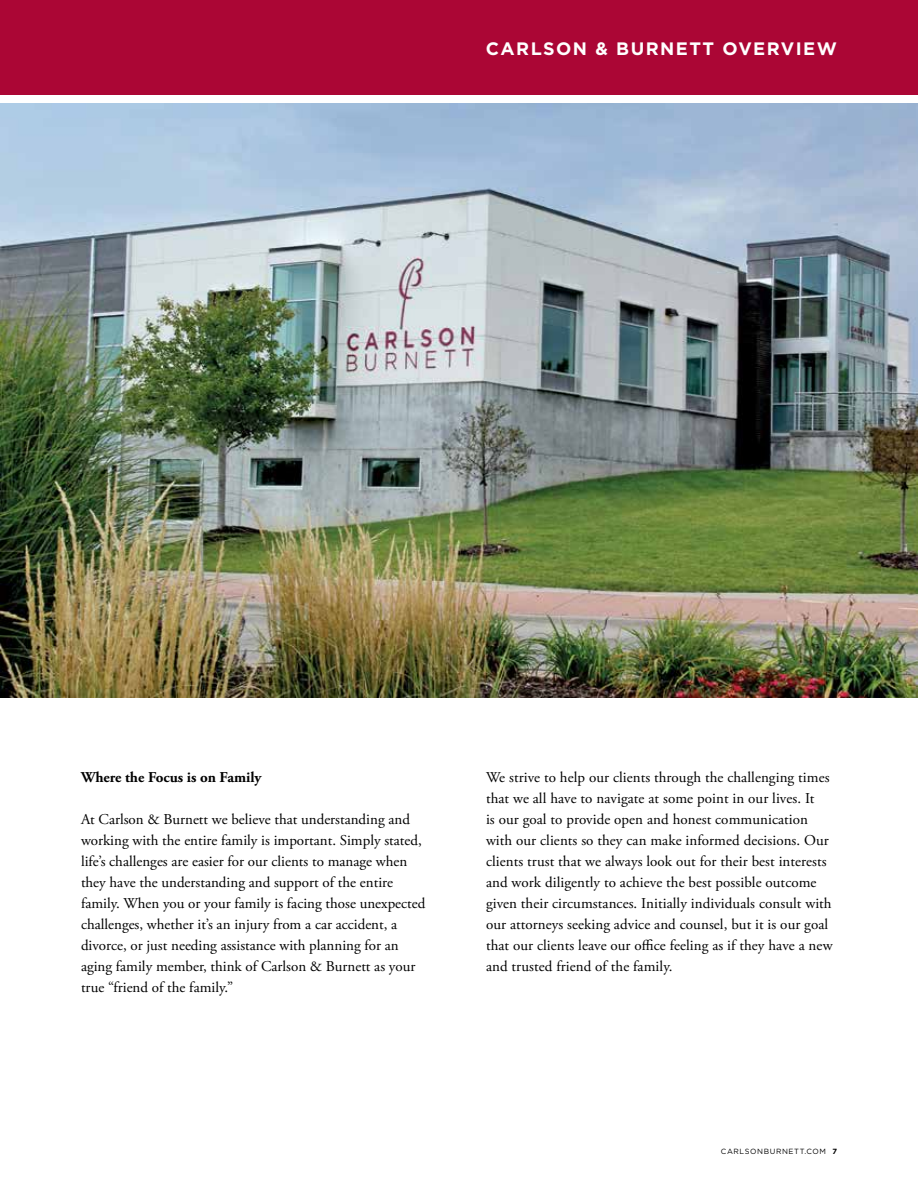
<style>
.page{position:relative;width:918px;height:1188px;background:#fff}
.page>*{position:absolute;margin:0;border:0;box-sizing:border-box;transform-origin:0 0}
.t1{font:700 18px "Gotham";letter-spacing:.08em;color:#fff}
.t2{font:15px/21px "Adobe Garamond Pro";letter-spacing:.005em;color:#000}
.t3{font:700 15px "Adobe Garamond Pro";color:#000}
.t4{font:7.5px "Gotham";letter-spacing:.08em;color:#000}
.s1{font-weight:700}
</style>
<div class="page">
<div style="left:0;top:0;width:918px;height:94px;background:#ab0635"></div>
<img style="left:0;top:104px;width:918px;height:594px">
<p class="t1" style="left:486px;top:39px;width:353px">CARLSON &amp; BURNETT OVERVIEW</p>
<p class="t3" style="left:81px;top:769px;width:182px">Where the Focus is on Family</p>
<p class="t2" style="left:81px;top:809px;width:346px">At Carlson &amp; Burnett we believe that understanding and working with the entire family is important. Simply stated, life’s challenges are easier for our clients to manage when they have the understanding and support of the entire family. When you or your family is facing those unexpected challenges, whether it’s an injury from a car accident, a divorce, or just needing assistance with planning for an aging family member, think of Carlson &amp; Burnett as your true “friend of the family.”</p>
<p class="t2" style="left:486px;top:767px;width:348px">We strive to help our clients through the challenging times that we all have to navigate at some point in our lives. It<br>is our goal to provide open and honest communication with our clients so they can make informed decisions. Our clients trust that we always look out for their best interests and work diligently to achieve the best possible outcome given their circumstances. Initially individuals consult with our attorneys seeking advice and counsel, but it is our goal that our clients leave our office feeling as if they have a new and trusted friend of the family.</p>
<p class="t4" style="left:721px;top:1147px;width:118px">CARLSONBURNETT.COM <span class="s1">7</span></p>
</div>
